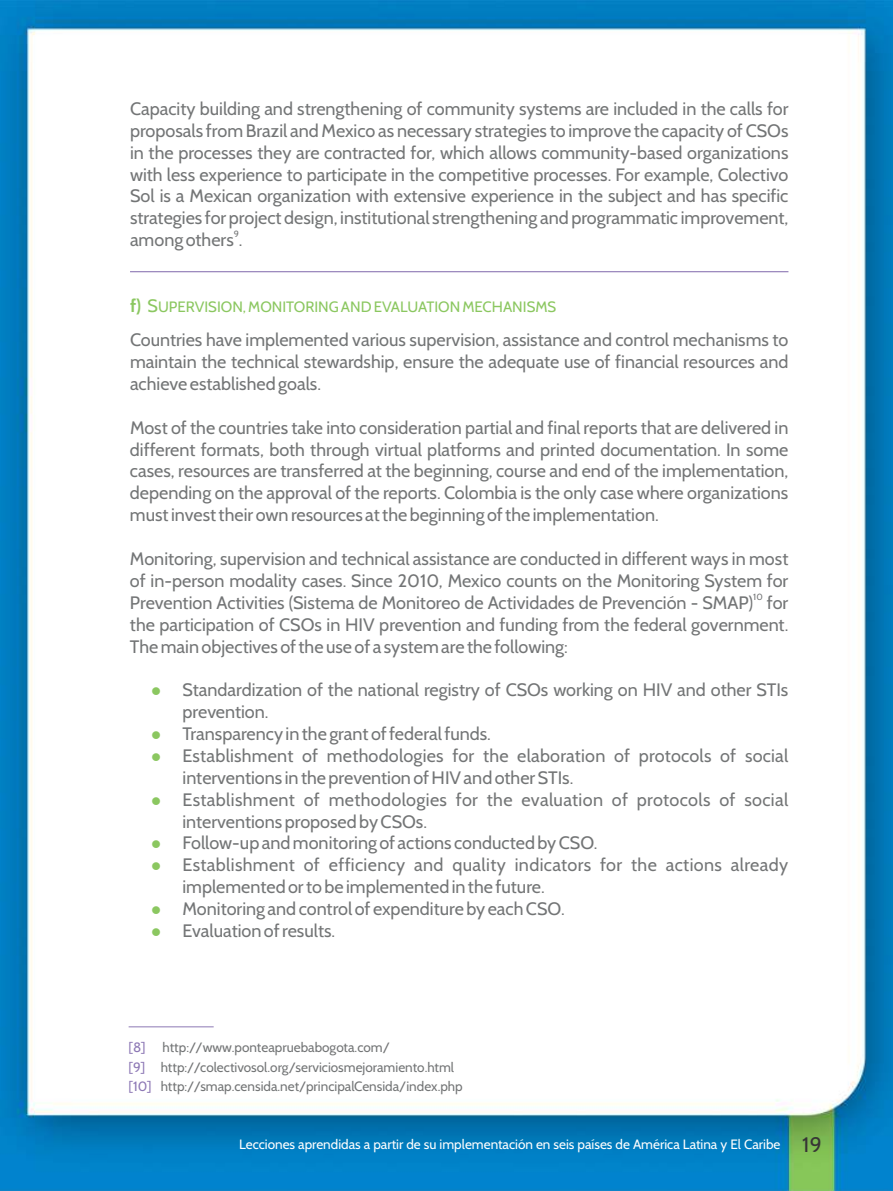
<style>
.page{position:relative;width:893px;height:1191px;background:#fff}
.page>*{position:absolute;margin:0;border:0;box-sizing:border-box;transform-origin:0 0}
.t1{font:18px/21.9px "Cabin";color:#737576;text-align:justify}
.t2{font:18px/21.9px "Cabin";letter-spacing:.02em;color:#737576}
.t3{font:15px "Cabin";color:#8bc760}
.t4{font:13.5px/19.6px "Cabin";color:#737576}
.t5{font:13.5px "Cabin";color:#fefefe}
.t6{font:9px "Cabin";color:#737576}
.s1{font-weight:700;font-size:18px}
.s2{font-size:18px}
.s3{color:#8bc760}
.s4{color:#8d78b5}
.s5{font-size:21px;color:#373435}
</style>
<div class="page">
<img style="left:0;top:0;width:893px;height:1191px">
<hr style="left:129px;top:1026px;width:85px;height:1px;background:#8d78b5">
<hr style="left:130px;top:271px;width:658px;height:1px;background:#8d78b5">
<p class="t1" style="left:130px;top:97px;width:660px">Capacity building and strengthening of community systems are included in the calls for proposals from Brazil and Mexico as necessary strategies to improve the capacity of CSOs in the processes they are contracted for, which allows community-based organizations with less experience to participate in the competitive processes. For example, Colectivo Sol is a Mexican organization with extensive experience in the subject and has specific strategies for project design, institutional strengthening and programmatic improvement,</p>
<p class="t6" style="left:234px;top:228px;width:7px">9</p>
<p class="t1" style="left:130px;top:229px;width:114px">among others .</p>
<p class="t3" style="left:130px;top:297px;width:428px"><span class="s1">f)</span> <span class="s2">S</span>UPERVISION, MONITORING AND EVALUATION MECHANISMS</p>
<p class="t1" style="left:130px;top:329px;width:660px">Countries have implemented various supervision, assistance and control mechanisms to maintain the technical stewardship, ensure the adequate use of financial resources and achieve established goals.</p>
<p class="t1" style="left:130px;top:416px;width:660px">Most of the countries take into consideration partial and final reports that are delivered in different formats, both through virtual platforms and printed documentation. In some cases, resources are transferred at the beginning, course and end of the implementation, depending on the approval of the reports. Colombia is the only case where organizations must invest their own resources at the beginning of the implementation.</p>
<p class="t1" style="left:130px;top:547px;width:660px">Monitoring, supervision and technical assistance are conducted in different ways in most of in-person modality cases. Since 2010, Mexico counts on the Monitoring System for</p>
<p class="t6" style="left:753px;top:591px;width:11px">10</p>
<p class="t1" style="left:130px;top:591px;width:660px">Prevention Activities (Sistema de Monitoreo de Actividades de Prevención - SMAP) for the participation of CSOs in HIV prevention and funding from the federal government.<br>The main objectives of the use of a system are the following:</p>
<p class="t1" style="left:183px;top:679px;width:607px;text-indent:-31px"><span class="s3">●</span> Standardization of the national registry of CSOs working on HIV and other STIs prevention.</p>
<p class="t1" style="left:151px;top:722px;width:341px"><span class="s3">●</span> Transparency in the grant of federal funds.</p>
<p class="t1" style="left:183px;top:744px;width:607px;text-indent:-31px"><span class="s3">●</span> Establishment of methodologies for the elaboration of protocols of social interventions in the prevention of HIV and other STIs.</p>
<p class="t2" style="left:182px;top:788px;width:607px;text-indent:-31px"><span class="s3">●</span> Establishment of methodologies for the evaluation of protocols of social interventions proposed by CSOs.</p>
<p class="t1" style="left:151px;top:832px;width:448px"><span class="s3">●</span> Follow-up and monitoring of actions conducted by CSO.</p>
<p class="t2" style="left:182px;top:854px;width:607px;text-indent:-31px"><span class="s3">●</span> Establishment of efficiency and quality indicators for the actions already implemented or to be implemented in the future.</p>
<p class="t1" style="left:151px;top:897px;width:415px"><span class="s3">●</span> Monitoring and control of expenditure by each CSO.</p>
<p class="t1" style="left:151px;top:919px;width:186px"><span class="s3">●</span> Evaluation of results.</p>
<p class="t4" style="left:129px;top:1037px;width:336px"><span class="s4">[8]</span> http://www.ponteapruebabogota.com/<br><span class="s4">[9]</span> http://colectivosol.org/serviciosmejoramiento.html <span class="s4">[10]</span> http://smap.censida.net/principalCensida/index.php</p>
<p class="t5" style="left:239px;top:1136px;width:584px">Lecciones aprendidas a partir de su implementación en seis países de América Latina y El Caribe <span class="s5">19</span></p>
</div>
